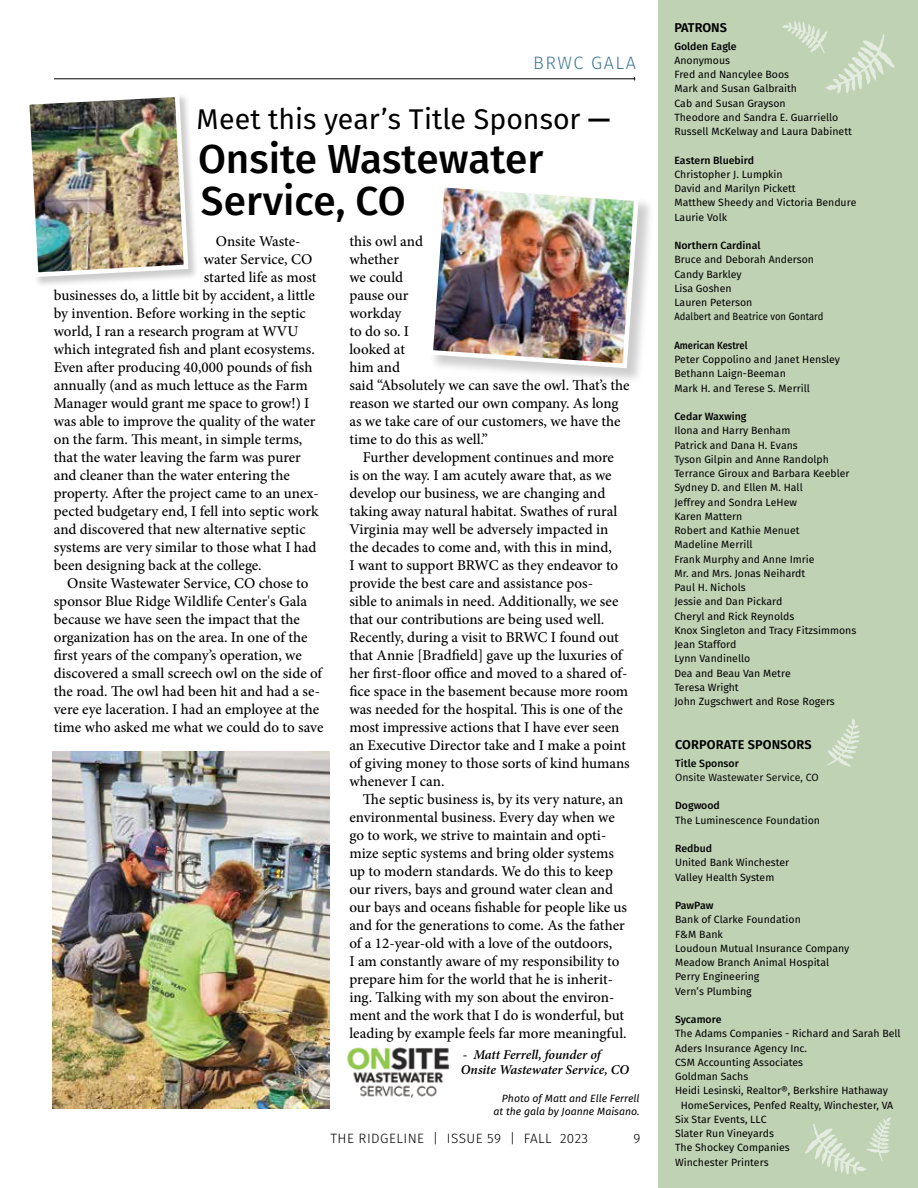
<style>
.page{position:relative;width:918px;height:1188px;background:#fff}
.page>*{position:absolute;margin:0;border:0;box-sizing:border-box;transform-origin:0 0}
.t1{font:500 40.5px/42px "Fira Sans";color:#000}
.t2{font:28.5px "Fira Sans";color:#000}
.t3{font:300 18px "Fira Sans";letter-spacing:.085em;color:#3e7998}
.t4{font:500 15px/18px "Minion Pro";letter-spacing:-.005em;color:#000}
.t5{font:italic 600 13.5px/15px "Minion Pro";letter-spacing:-.005em;color:#000}
.t6{font:300 13.5px "Fira Sans";letter-spacing:.035em;color:#000}
.t7{font:600 12.75px "Fira Sans";letter-spacing:.01em;color:#000}
.t8{font:10.5px/14.2px "Fira Sans";color:#000}
.t9{font:500 10.5px "Fira Sans";color:#000}
.t10{font:italic 10.5px/13.5px "Fira Sans";color:#000;text-align:right}
.t11{font:10.5px "Fira Sans";color:#000}
.t12{font:500 10.5px "Fira Sans";color:#000;scale:.9 1}
.s1{font-weight:500}
</style>
<div class="page">
<hr style="left:54px;top:78px;width:581px;height:1px;background:#000">
<img style="left:347px;top:1047px;width:104px;height:51px">
<div style="left:658px;top:0;width:260px;height:1188px;background:#bfd2b3"></div>
<div style="left:25px;top:93px;width:175px;height:195px;background:#000;opacity:.2"></div>
<img style="left:25px;top:93px;width:166px;height:186px">
<img style="left:52px;top:751px;width:277px;height:357px">
<div style="left:429px;top:183px;width:226px;height:201px;background:#000;opacity:.2"></div>
<img style="left:429px;top:183px;width:212px;height:188px">
<p class="t3" style="left:533px;top:50px;width:104px">BRWC GALA</p>
<h2 class="t2" style="left:196px;top:98px;width:415px">Meet this year’s Title Sponsor <span class="s1">—</span></h2>
<h1 class="t1" style="left:198px;top:136px;width:347px">Onsite Wastewater<br>Service, CO</h1>
<p class="t4" style="left:349px;top:232px;width:282px">this owl and<br>whether<br>we could<br>pause our<br>workday<br>to do so. I<br>looked at<br>him and<br>said “Absolutely we can save the owl. That’s the reason we started our own company. As long as we take care of our customers, we have the time to do this as well.”</p>
<p class="t4" style="left:349px;top:448px;width:282px;text-indent:14px">Further development continues and more<br>is on the way. I am acutely aware that, as we develop our business, we are changing and taking away natural habitat. Swathes of rural Virginia may well be adversely impacted in the decades to come and, with this in mind,<br>I want to support BRWC as they endeavor to provide the best care and assistance pos-<br>sible to animals in need. Additionally, we see that our contributions are being used well.<br>Recently, during a visit to BRWC I found out that Annie [Bradfield] gave up the luxuries of her first-floor office and moved to a shared of&shy;fice space in the basement because more room was needed for the hospital. This is one of the most impressive actions that I have ever seen an Executive Director take and I make a point of giving money to those sorts of kind humans whenever I can.</p>
<p class="t4" style="left:349px;top:790px;width:279px;text-indent:14px">The septic business is, by its very nature, an environmental business. Every day when we go to work, we strive to maintain and opti&shy;mize septic systems and bring older systems up to modern standards. We do this to keep our rivers, bays and ground water clean and our bays and oceans fishable for people like us and for the generations to come. As the father of a 12-year-old with a love of the outdoors,<br>I am constantly aware of my responsibility to prepare him for the world that he is inherit&shy;ing. Talking with my son about the environ&shy;ment and the work that I do is wonderful, but leading by example feels far more meaningful.</p>
<p class="t5" style="left:461px;top:1047px;width:170px">- Matt Ferrell, founder of<br>Onsite Wastewater Service, CO</p>
<p class="t10" style="left:494px;top:1091px;width:148px">Photo of Matt and Elle Ferrell at the gala by Joanne Maisano.</p>
<p class="t4" style="left:216px;top:232px;width:86px">Onsite Waste-</p>
<p class="t4" style="left:204px;top:250px;width:110px">water Service, CO</p>
<p class="t4" style="left:204px;top:268px;width:114px">started life as most</p>
<p class="t4" style="left:54px;top:286px;width:263px">businesses do, a little bit by accident, a little</p>
<p class="t4" style="left:54px;top:304px;width:254px">by invention. Before working in the septic</p>
<p class="t4" style="left:54px;top:322px;width:246px">world, I ran a research program at WVU</p>
<p class="t4" style="left:54px;top:340px;width:263px">which integrated fish and plant ecosystems.</p>
<p class="t4" style="left:54px;top:358px;width:260px">Even after producing 40,000 pounds of fish</p>
<p class="t4" style="left:54px;top:376px;width:256px">annually (and as much lettuce as the Farm</p>
<p class="t4" style="left:54px;top:394px;width:257px">Manager would grant me space to grow!) I</p>
<p class="t4" style="left:54px;top:412px;width:263px">was able to improve the quality of the water</p>
<p class="t4" style="left:54px;top:430px;width:250px">on the farm. This meant, in simple terms,</p>
<p class="t4" style="left:54px;top:448px;width:249px">that the water leaving the farm was purer</p>
<p class="t4" style="left:54px;top:466px;width:237px">and cleaner than the water entering the</p>
<p class="t4" style="left:54px;top:484px;width:267px">property. After the project came to an unex-</p>
<p class="t4" style="left:54px;top:502px;width:266px">pected budgetary end, I fell into septic work</p>
<p class="t4" style="left:54px;top:520px;width:253px">and discovered that new alternative septic</p>
<p class="t4" style="left:54px;top:538px;width:264px">systems are very similar to those what I had</p>
<p class="t4" style="left:54px;top:556px;width:209px">been designing back at the college.</p>
<p class="t4" style="left:67px;top:574px;width:243px">Onsite Wastewater Service, CO chose to</p>
<p class="t4" style="left:54px;top:592px;width:255px">sponsor Blue Ridge Wildlife Center's Gala</p>
<p class="t4" style="left:54px;top:610px;width:248px">because we have seen the impact that the</p>
<p class="t4" style="left:54px;top:628px;width:255px">organization has on the area. In one of the</p>
<p class="t4" style="left:54px;top:646px;width:249px">first years of the company’s operation, we</p>
<p class="t4" style="left:54px;top:664px;width:270px">discovered a small screech owl on the side of</p>
<p class="t4" style="left:54px;top:682px;width:268px">the road. The owl had been hit and had a se-</p>
<p class="t4" style="left:54px;top:700px;width:267px">vere eye laceration. I had an employee at the</p>
<p class="t4" style="left:54px;top:718px;width:271px">time who asked me what we could do to save</p>
<p class="t6" style="left:330px;top:1129px;width:259px">THE RIDGELINE | ISSUE 59 | FALL 2023</p>
<p class="t6" style="left:634px;top:1129px;width:8px">9</p>
<p class="t7" style="left:674px;top:17px;width:54px">PATRONS</p>
<p class="t9" style="left:674px;top:38px;width:64px">Golden Eagle</p>
<p class="t8" style="left:674px;top:53px;width:179px">Anonymous<br>Fred and Nancylee Boos<br>Mark and Susan Galbraith<br>Cab and Susan Grayson<br>Theodore and Sandra E. Guarriello<br>Russell McKelway and Laura Dabinett</p>
<p class="t9" style="left:674px;top:152px;width:81px">Eastern Bluebird</p>
<p class="t8" style="left:674px;top:167px;width:184px">Christopher J. Lumpkin<br>David and Marilyn Pickett<br>Matthew Sheedy and Victoria Bendure<br>Laurie Volk</p>
<p class="t9" style="left:674px;top:237px;width:88px">Northern Cardinal</p>
<p class="t8" style="left:674px;top:252px;width:151px">Bruce and Deborah Anderson<br>Candy Barkley<br>Lisa Goshen<br>Lauren Peterson<br>Adalbert and Beatrice von Gontard</p>
<p class="t12" style="left:674px;top:337px;width:83px">American Kestrel</p>
<p class="t8" style="left:674px;top:352px;width:167px">Peter Coppolino and Janet Hensley<br>Bethann Laign-Beeman<br>Mark H. and Terese S. Merrill</p>
<p class="t9" style="left:674px;top:408px;width:74px">Cedar Waxwing</p>
<p class="t8" style="left:674px;top:423px;width:183px">Ilona and Harry Benham<br>Patrick and Dana H. Evans<br>Tyson Gilpin and Anne Randolph<br>Terrance Giroux and Barbara Keebler<br>Sydney D. and Ellen M. Hall<br>Jeffrey and Sondra LeHew<br>Karen Mattern<br>Robert and Kathie Menuet<br>Madeline Merrill<br>Frank Murphy and Anne Imrie<br>Mr. and Mrs. Jonas Neihardt<br>Paul H. Nichols<br>Jessie and Dan Pickard<br>Cheryl and Rick Reynolds<br>Knox Singleton and Tracy Fitzsimmons<br>Jean Stafford<br>Lynn Vandinello<br>Dea and Beau Van Metre<br>Teresa Wright<br>John Zugschwert and Rose Rogers</p>
<p class="t7" style="left:675px;top:735px;width:138px">CORPORATE SPONSORS</p>
<p class="t9" style="left:675px;top:755px;width:65px">Title Sponsor</p>
<p class="t11" style="left:675px;top:770px;width:145px">Onsite Wastewater Service, CO</p>
<p class="t9" style="left:675px;top:797px;width:46px">Dogwood</p>
<p class="t8" style="left:675px;top:813px;width:146px">The Luminescence Foundation</p>
<p class="t9" style="left:675px;top:840px;width:39px">Redbud</p>
<p class="t8" style="left:675px;top:855px;width:116px">United Bank Winchester<br>Valley Health System</p>
<p class="t9" style="left:675px;top:897px;width:40px">PawPaw</p>
<p class="t8" style="left:675px;top:912px;width:176px">Bank of Clarke Foundation<br>F&amp;M Bank<br>Loudoun Mutual Insurance Company<br>Meadow Branch Animal Hospital<br>Perry Engineering<br>Vern’s Plumbing</p>
<p class="t9" style="left:675px;top:1011px;width:48px">Sycamore</p>
<p class="t8" style="left:675px;top:1026px;width:227px">The Adams Companies - Richard and Sarah Bell</p>
<p class="t8" style="left:675px;top:1041px;width:134px">Aders Insurance Agency Inc.</p>
<p class="t8" style="left:675px;top:1055px;width:130px">CSM Accounting Associates</p>
<p class="t8" style="left:675px;top:1069px;width:75px">Goldman Sachs</p>
<p class="t8" style="left:675px;top:1083px;width:214px">Heidi Lesinski, Realtor®, Berkshire Hathaway</p>
<p class="t8" style="left:681px;top:1098px;width:214px">HomeServices, Penfed Realty, Winchester, VA</p>
<p class="t8" style="left:675px;top:1112px;width:93px">Six Star Events, LLC</p>
<p class="t8" style="left:675px;top:1126px;width:100px">Slater Run Vineyards</p>
<p class="t8" style="left:675px;top:1140px;width:116px">The Shockey Companies</p>
<p class="t8" style="left:675px;top:1155px;width:95px">Winchester Printers</p>
</div>
